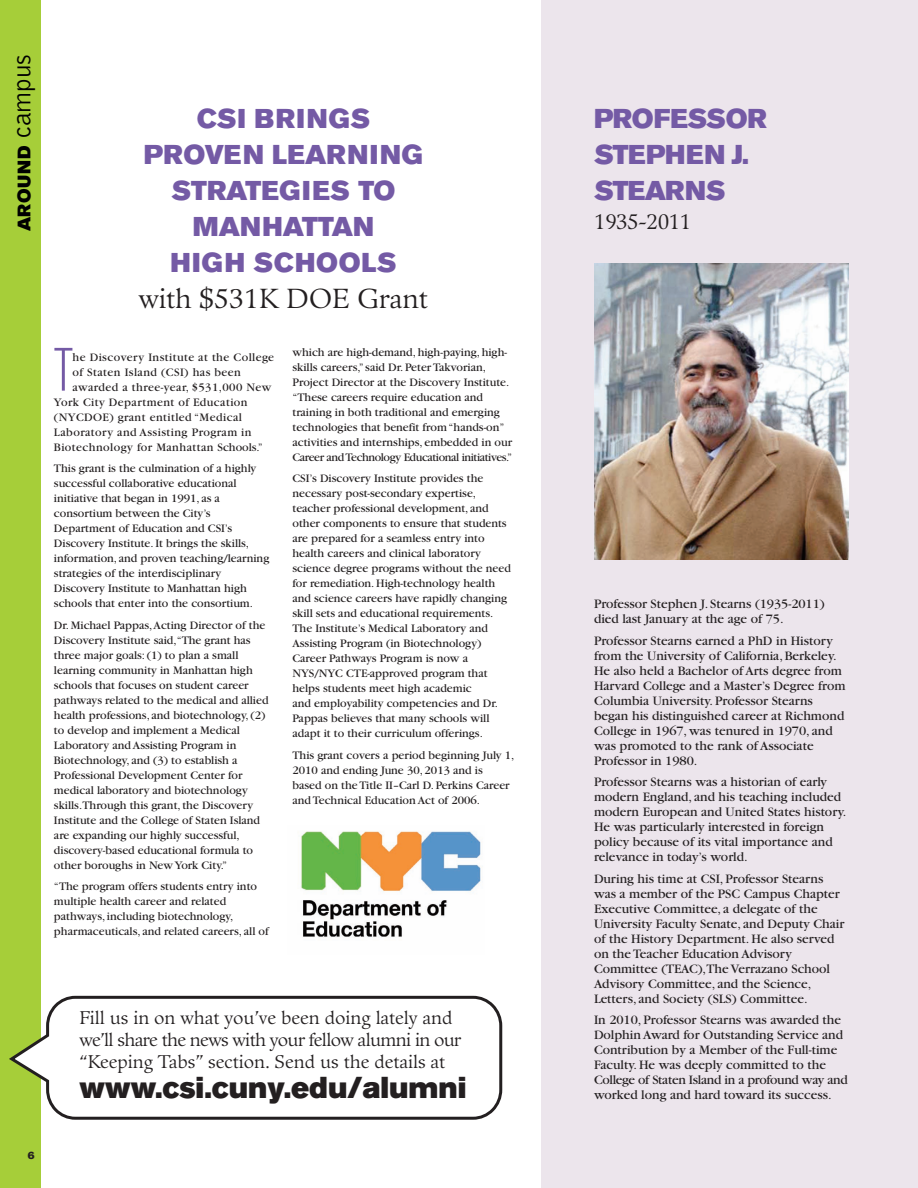
<style>
.page{position:relative;width:918px;height:1188px;background:#fff}
.page>*{position:absolute;margin:0;border:0;box-sizing:border-box;transform-origin:0 0}
.t1{font:300 condensed 60.45px "Akzidenz Grotesk BE";color:#745aa5}
.t2{font:30px "Akzidenz Grotesk BE Super";color:#231f20}
.t3{font:27px/36px "Akzidenz Grotesk BE Super";letter-spacing:.01em;color:#745aa5;text-align:center}
.t4{font:27px/36px "Akzidenz Grotesk BE Super";letter-spacing:-.01em;color:#745aa5}
.t5{font:27px "Guardi";color:#231f20}
.t6{font:21px "Guardi";letter-spacing:-.03em;color:#231f20}
.t7{font:18px/22.5px "Guardi";color:#231f20}
.t8{font:18px "Akzidenz Grotesk BE Super";letter-spacing:.03em;color:#000}
.t9{font:13.5px/15px "Garamond";color:#231f20}
.t10{font:12px/15px "Garamond";color:#231f20}
.t11{font:12px "Garamond";letter-spacing:.035em;color:#231f20}
.t12{font:10.5px "Akzidenz Grotesk BE Super";color:#231f20}
.s1{font-family:"Bell Gothic Std";font-weight:300;font-size:27px}
</style>
<div class="page">
<div style="left:0;top:0;width:40px;height:1188px;background:#a6ce39"></div>
<svg style="left:9px;top:996px;width:493px;height:124px"></svg>
<div style="left:542px;top:0;width:376px;height:1188px;background:#ece5ec"></div>
<img style="left:301px;top:831px;width:180px;height:106px">
<img style="left:594px;top:263px;width:255px;height:297px">
<h3 class="t8" style="left:17px;top:231px;width:178px;rotate:-90deg">AROUND <span class="s1">campus</span></h3>
<h3 class="t3" style="left:144px;top:102px;width:281px">CSI BRINGS<br>PROVEN LEARNING<br>STRATEGIES TO<br>MANHATTAN<br>HIGH SCHOOLS</h3>
<h3 class="t5" style="left:139px;top:288px;width:291px">with $531K DOE Grant</h3>
<h1 class="t1" style="left:54px;top:348px;width:20px">T</h1>
<p class="t11" style="left:73px;top:353px;width:203px">he Discovery Institute at the College</p>
<p class="t11" style="left:73px;top:368px;width:170px">of Staten Island (CSI) has been</p>
<p class="t11" style="left:73px;top:383px;width:200px">awarded a three-year, $531,000 New</p>
<p class="t11" style="left:54px;top:398px;width:195px">York City Department of Education</p>
<p class="t11" style="left:54px;top:413px;width:189px">(NYCDOE) grant entitled “Medical</p>
<p class="t11" style="left:54px;top:428px;width:199px">Laboratory and Assisting Program in</p>
<p class="t11" style="left:54px;top:443px;width:210px">Biotechnology for Manhattan Schools.”</p>
<p class="t10" style="left:54px;top:462px;width:217px">This grant is the culmination of a highly successful collaborative educational initiative that began in 1991, as a consortium between the City’s Department of Education and CSI’s Discovery Institute. It brings the skills, information, and proven teaching/learning strategies of the interdisciplinary Discovery Institute to Manhattan high schools that enter into the consortium.</p>
<p class="t10" style="left:54px;top:618px;width:216px">Dr. Michael Pappas,Acting Director of the Discovery Institute said,“The grant has three major goals: (1) to plan a small learning community in Manhattan high schools that focuses on student career pathways related to the medical and allied health professions, and biotechnology, (2) to develop and implement a Medical Laboratory and Assisting Program in Biotechnology, and (3) to establish a Professional Development Center for medical laboratory and biotechnology skills.Through this grant, the Discovery Institute and the College of Staten Island are expanding our highly successful, discovery-based educational formula to other boroughs in New York City.”</p>
<p class="t10" style="left:54px;top:880px;width:216px">“The program offers students entry into multiple health career and related pathways, including biotechnology, pharmaceuticals, and related careers, all of</p>
<p class="t10" style="left:292px;top:346px;width:221px">which are high-demand, high-paying, high&shy;skills careers,” said Dr. Peter Takvorian, Project Director at the Discovery Institute. “These careers require education and training in both traditional and emerging technologies that benefit from “hands-on” activities and internships, embedded in our Career and Technology Educational initiatives.”</p>
<p class="t10" style="left:292px;top:472px;width:220px">CSI’s Discovery Institute provides the necessary post-secondary expertise, teacher professional development, and other components to ensure that students are prepared for a seamless entry into health careers and clinical laboratory science degree programs without the need for remediation. High-technology health and science careers have rapidly changing skill sets and educational requirements.<br>The Institute’s Medical Laboratory and Assisting Program (in Biotechnology)<br>Career Pathways Program is now a NYS/NYC CTE-approved program that helps students meet high academic<br>and employability competencies and Dr.<br>Pappas believes that many schools will adapt it to their curriculum offerings.</p>
<p class="t10" style="left:292px;top:749px;width:223px">This grant covers a period beginning July 1, 2010 and ending June 30, 2013 and is based on the Title II–Carl D. Perkins Career and Technical Education Act of 2006.</p>
<p class="t12" style="left:28px;top:1151px;width:8px">6</p>
<h3 class="t7" style="left:79px;top:1008px;width:383px">Fill us in on what you’ve been doing lately and we’ll share the news with your fellow alumni in our “Keeping Tabs” section. Send us the details at</h3>
<h2 class="t2" style="left:79px;top:1076px;width:389px">www.csi.cuny.edu/alumni</h2>
<h3 class="t4" style="left:594px;top:102px;width:174px">PROFESSOR<br>STEPHEN J.<br>STEARNS</h3>
<h3 class="t6" style="left:594px;top:213px;width:99px">1935-2011</h3>
<p class="t9" style="left:594px;top:598px;width:232px">Professor Stephen J. Stearns (1935-2011) died last January at the age of 75.</p>
<p class="t9" style="left:594px;top:634px;width:253px">Professor Stearns earned a PhD in History from the University of California, Berkeley.<br>He also held a Bachelor of Arts degree from Harvard College and a Master’s Degree from Columbia University. Professor Stearns began his distinguished career at Richmond College in 1967, was tenured in 1970, and was promoted to the rank of Associate Professor in 1980.</p>
<p class="t9" style="left:594px;top:776px;width:254px">Professor Stearns was a historian of early modern England, and his teaching included modern European and United States history.<br>He was particularly interested in foreign policy because of its vital importance and relevance in today’s world.</p>
<p class="t9" style="left:594px;top:872px;width:252px">During his time at CSI, Professor Stearns was a member of the PSC Campus Chapter Executive Committee, a delegate of the University Faculty Senate, and Deputy Chair of the History Department. He also served on the Teacher Education Advisory Committee (TEAC),The Verrazano School Advisory Committee, and the Science, Letters, and Society (SLS) Committee.</p>
<p class="t9" style="left:594px;top:1014px;width:255px">In 2010, Professor Stearns was awarded the Dolphin Award for Outstanding Service and Contribution by a Member of the Full-time Faculty. He was deeply committed to the College of Staten Island in a profound way and worked long and hard toward its success.</p>
</div>
